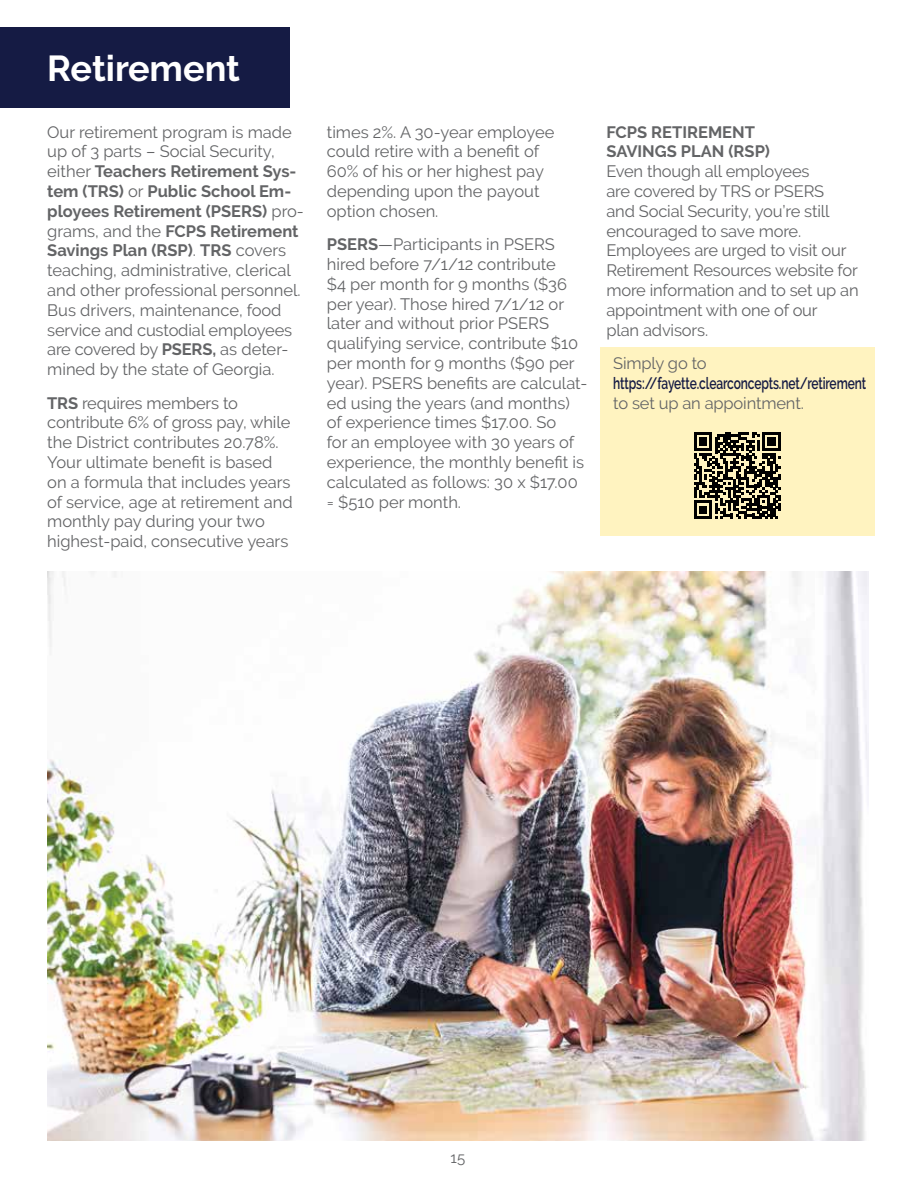
<style>
.page{position:relative;width:918px;height:1188px;background:#fff}
.page>*{position:absolute;margin:0;border:0;box-sizing:border-box;transform-origin:0 0}
.t1{font:700 36px "Raleway";color:#fff}
.t2{font:16.5px/19.8px "Raleway";color:#636466}
.t3{font:600 16.5px "Raleway";letter-spacing:-.01em;color:#151b44;scale:.73 1}
.t4{font:700 16.5px/19.8px "Raleway";color:#636466}
.t5{font:15px "Raleway";color:#636466}
.s1{font-weight:700}
</style>
<div class="page">
<div style="left:600px;top:347px;width:275px;height:189px;background:#fff3c0"></div>
<div style="left:0;top:27px;width:289px;height:81px;background:#151b44"></div>
<svg style="left:694px;top:432px;width:87px;height:87px"></svg>
<img style="left:47px;top:571px;width:821px;height:570px">
<h1 class="t1" style="left:47px;top:48px;width:194px">Retirement</h1>
<p class="t2" style="left:47px;top:122px;width:258px">Our retirement program is made up of 3 parts – Social Security, either <span class="s1">Teachers Retirement Sys&shy;tem (TRS)</span> or <span class="s1">Public School Em&shy;ployees Retirement (PSERS)</span> pro&shy;grams, and the <span class="s1">FCPS Retirement<br>Savings Plan (RSP)</span>. <span class="s1">TRS</span> covers teaching, administrative, clerical and other professional personnel.<br>Bus drivers, maintenance, food service and custodial employees are covered by <span class="s1">PSERS,</span> as deter&shy;mined by the state of Georgia.</p>
<p class="t2" style="left:47px;top:393px;width:247px"><span class="s1">TRS</span> requires members to contribute 6% of gross pay, while the District contributes 20.78%.<br>Your ultimate benefit is based on a formula that includes years of service, age at retirement and monthly pay during your two highest-paid, consecutive years</p>
<p class="t2" style="left:327px;top:122px;width:229px">times 2%. A 30-year employee could retire with a benefit of<br>60% of his or her highest pay depending upon the payout option chosen.</p>
<p class="t2" style="left:327px;top:234px;width:262px"><span class="s1">PSERS</span>—Participants in PSERS hired before 7/1/12 contribute<br>$4 per month for 9 months ($36 per year). Those hired 7/1/12 or later and without prior PSERS qualifying service, contribute $10 per month for 9 months ($90 per year). PSERS benefits are calculat&shy;ed using the years (and months) of experience times $17.00. So<br>for an employee with 30 years of experience, the monthly benefit is calculated as follows: 30 x $17.00 = $510 per month.</p>
<p class="t4" style="left:606px;top:122px;width:165px">FCPS RETIREMENT<br>SAVINGS PLAN (RSP)</p>
<p class="t2" style="left:606px;top:161px;width:254px">Even though all employees<br>are covered by TRS or PSERS<br>and Social Security, you’re still encouraged to save more.<br>Employees are urged to visit our<br>Retirement Resources website for more information and to set up an appointment with one of our<br>plan advisors.</p>
<p class="t2" style="left:613px;top:353px;width:95px">Simply go to</p>
<p class="t3" style="left:613px;top:373px;width:348px">https://fayette.clearconcepts.net/retirement</p>
<p class="t2" style="left:613px;top:393px;width:192px">to set up an appointment.</p>
<p class="t5" style="left:451px;top:1149px;width:16px">15</p>
</div>
